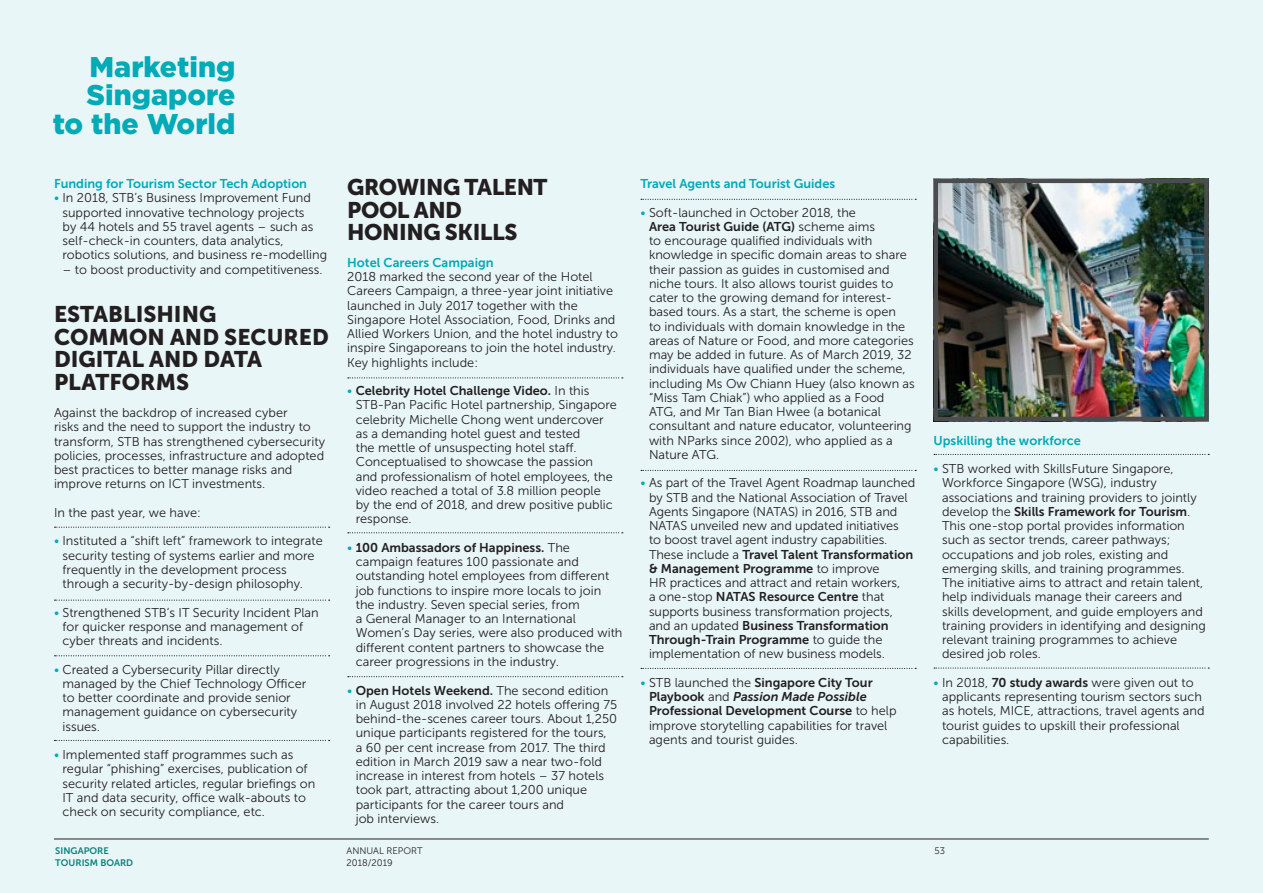
<style>
.page{position:relative;width:1263px;height:893px;background:#e9f6f7}
.page>*{position:absolute;margin:0;border:0;box-sizing:border-box;transform-origin:0 0}
.t1{font:900 28.5px "Gotham";color:#00aab6}
.t2{font:22.5px/22.5px "Museo Sans 900";color:#231f20}
.t3{font:22.5px "Museo Sans 900";letter-spacing:-.02em;color:#231f20}
.t4{font:12.75px/14.2px "Museo Sans 300";color:#231f20}
.t5{font:12.75px "Museo Sans 700";color:#00aab6}
.t6{font:9.45px "Museo Sans 300";color:#231f20}
.t7{font:9.45px "Museo Sans 700";color:#0a817b}
.s1{color:#00aab6}
.s2{font-family:"Museo Sans 700"}
.s3{font-family:"Museo Sans 700";font-style:italic}
</style>
<div class="page">
<hr style="left:54px;top:839px;width:1155px;height:1px;background:#231f20">
<svg style="left:55px;top:600px;width:275px;height:1px"></svg>
<svg style="left:55px;top:527px;width:275px;height:1px"></svg>
<svg style="left:348px;top:532px;width:275px;height:1px"></svg>
<svg style="left:348px;top:377px;width:275px;height:1px"></svg>
<svg style="left:348px;top:676px;width:275px;height:1px"></svg>
<svg style="left:641px;top:470px;width:275px;height:1px"></svg>
<svg style="left:641px;top:668px;width:275px;height:1px"></svg>
<svg style="left:641px;top:199px;width:275px;height:1px"></svg>
<svg style="left:934px;top:667px;width:275px;height:2px"></svg>
<svg style="left:934px;top:454px;width:275px;height:1px"></svg>
<svg style="left:55px;top:655px;width:275px;height:1px"></svg>
<svg style="left:55px;top:740px;width:275px;height:1px"></svg>
<img style="left:938px;top:184px;width:266px;height:232px">
<div style="left:933px;top:179px;width:276px;height:242px;border:4px solid #4b4c4d"></div>
<p class="t1" style="left:90px;top:47px;width:147px">Marketing</p>
<p class="t1" style="left:87px;top:76px;width:150px">Singapore</p>
<p class="t1" style="left:53px;top:104px;width:184px">to the World</p>
<p class="t5" style="left:54px;top:177px;width:255px">Funding for Tourism Sector Tech Adoption</p>
<p class="t4" style="left:63px;top:191px;width:266px;text-indent:-9px"><span class="s1">•</span> In 2018, STB’s Business Improvement Fund supported innovative technology projects<br>by 44 hotels and 55 travel agents – such as self-check-in counters, data analytics, robotics solutions, and business re-modelling</p>
<p class="t4" style="left:63px;top:262px;width:262px">– to boost productivity and competitiveness.</p>
<p class="t2" style="left:54px;top:303px;width:276px">ESTABLISHING<br>COMMON AND SECURED<br>DIGITAL AND DATA<br>PLATFORMS</p>
<p class="t4" style="left:54px;top:406px;width:273px">Against the backdrop of increased cyber<br>risks and the need to support the industry to transform, STB has strengthened cybersecurity policies, processes, infrastructure and adopted best practices to better manage risks and improve returns on ICT investments.</p>
<p class="t4" style="left:54px;top:505px;width:148px">In the past year, we have:</p>
<p class="t4" style="left:63px;top:534px;width:262px;text-indent:-9px"><span class="s1">•</span> Instituted a “shift left” framework to integrate security testing of systems earlier and more frequently in the development process through a security-by-design philosophy.</p>
<p class="t4" style="left:63px;top:605px;width:258px;text-indent:-9px"><span class="s1">•</span> Strengthened STB’s IT Security Incident Plan for quicker response and management of cyber threats and incidents.</p>
<p class="t4" style="left:63px;top:662px;width:245px;text-indent:-9px"><span class="s1">•</span> Created a Cybersecurity Pillar directly managed by the Chief Technology Officer to better coordinate and provide senior management guidance on cybersecurity issues.</p>
<p class="t4" style="left:63px;top:748px;width:254px;text-indent:-9px"><span class="s1">•</span> Implemented staff programmes such as regular “phishing” exercises, publication of security related articles, regular briefings on IT and data security, office walk-abouts to check on security compliance, etc.</p>
<p class="t7" style="left:55px;top:846px;width:55px">SINGAPORE</p>
<p class="t7" style="left:55px;top:857px;width:79px">TOURISM BOARD</p>
<p class="t3" style="left:347px;top:175px;width:202px">GROWING TALENT</p>
<p class="t2" style="left:347px;top:199px;width:116px">POOL AND</p>
<p class="t3" style="left:347px;top:220px;width:172px">HONING SKILLS</p>
<p class="t5" style="left:347px;top:255px;width:148px">Hotel Careers Campaign</p>
<p class="t4" style="left:347px;top:270px;width:272px">2018 marked the second year of the Hotel Careers Campaign, a three-year joint initiative launched in July 2017 together with the Singapore Hotel Association, Food, Drinks and Allied Workers Union, and the hotel industry to inspire Singaporeans to join the hotel industry.<br>Key highlights include:</p>
<p class="t4" style="left:356px;top:384px;width:263px;text-indent:-9px"><span class="s1">•</span> <span class="s2">Celebrity Hotel Challenge Video.</span> In this STB-Pan Pacific Hotel partnership, Singapore celebrity Michelle Chong went undercover as a demanding hotel guest and tested<br>the mettle of unsuspecting hotel staff.<br>Conceptualised to showcase the passion and professionalism of hotel employees, the video reached a total of 3.8 million people by the end of 2018, and drew positive public response.</p>
<p class="t4" style="left:356px;top:541px;width:268px;text-indent:-9px"><span class="s1">•</span> <span class="s2">100 Ambassadors of Happiness.</span> The campaign features 100 passionate and outstanding hotel employees from different job functions to inspire more locals to join the industry. Seven special series, from<br>a General Manager to an International Women’s Day series, were also produced with different content partners to showcase the career progressions in the industry.</p>
<p class="t4" style="left:356px;top:683px;width:263px;text-indent:-9px"><span class="s1">•</span> <span class="s2">Open Hotels Weekend.</span> The second edition in August 2018 involved 22 hotels offering 75 behind-the-scenes career tours. About 1,250 unique participants registered for the tours,<br>a 60 per cent increase from 2017. The third edition in March 2019 saw a near two-fold increase in interest from hotels – 37 hotels took part, attracting about 1,200 unique participants for the career tours and<br>job interviews.</p>
<p class="t6" style="left:347px;top:846px;width:78px">ANNUAL REPORT</p>
<p class="t6" style="left:347px;top:857px;width:48px">2018/2019</p>
<p class="t5" style="left:640px;top:177px;width:196px">Travel Agents and Tourist Guides</p>
<p class="t4" style="left:649px;top:205px;width:267px;text-indent:-9px"><span class="s1">•</span> Soft-launched in October 2018, the<br><span class="s2">Area Tourist Guide (ATG)</span> scheme aims<br>to encourage qualified individuals with knowledge in specific domain areas to share their passion as guides in customised and niche tours. It also allows tourist guides to cater to the growing demand for interest&shy;based tours. As a start, the scheme is open<br>to individuals with domain knowledge in the areas of Nature or Food, and more categories may be added in future. As of March 2019, 32 individuals have qualified under the scheme, including Ms Ow Chiann Huey (also known as “Miss Tam Chiak”) who applied as a Food ATG, and Mr Tan Bian Hwee (a botanical consultant and nature educator, volunteering with NParks since 2002), who applied as a Nature ATG.</p>
<p class="t4" style="left:649px;top:476px;width:268px;text-indent:-9px"><span class="s1">•</span> As part of the Travel Agent Roadmap launched by STB and the National Association of Travel Agents Singapore (NATAS) in 2016, STB and NATAS unveiled new and updated initiatives<br>to boost travel agent industry capabilities.<br>These include a <span class="s2">Travel Talent Transformation &amp; Management Programme</span> to improve<br>HR practices and attract and retain workers,<br>a one-stop <span class="s2">NATAS Resource Centre</span> that supports business transformation projects, and an updated <span class="s2">Business Transformation Through-Train Programme</span> to guide the implementation of new business models.</p>
<p class="t4" style="left:649px;top:675px;width:249px;text-indent:-9px"><span class="s1">•</span> STB launched the <span class="s2">Singapore City Tour Playbook</span> and <span class="s3">Passion Made Possible </span><span class="s2">Professional Development Course</span> to help improve storytelling capabilities for travel agents and tourist guides.</p>
<p class="t5" style="left:933px;top:433px;width:149px">Upskilling the workforce</p>
<p class="t4" style="left:942px;top:462px;width:265px;text-indent:-9px"><span class="s1">•</span> STB worked with SkillsFuture Singapore, Workforce Singapore (WSG), industry associations and training providers to jointly develop the <span class="s2">Skills Framework for Tourism</span>.<br>This one-stop portal provides information such as sector trends, career pathways; occupations and job roles, existing and emerging skills, and training programmes.<br>The initiative aims to attract and retain talent, help individuals manage their careers and skills development, and guide employers and training providers in identifying and designing relevant training programmes to achieve desired job roles.</p>
<p class="t4" style="left:942px;top:675px;width:264px;text-indent:-9px"><span class="s1">•</span> In 2018, <span class="s2">70 study awards</span> were given out to applicants representing tourism sectors such as hotels, MICE, attractions, travel agents and tourist guides to upskill their professional capabilities.</p>
<p class="t6" style="left:934px;top:846px;width:12px">53</p>
</div>
